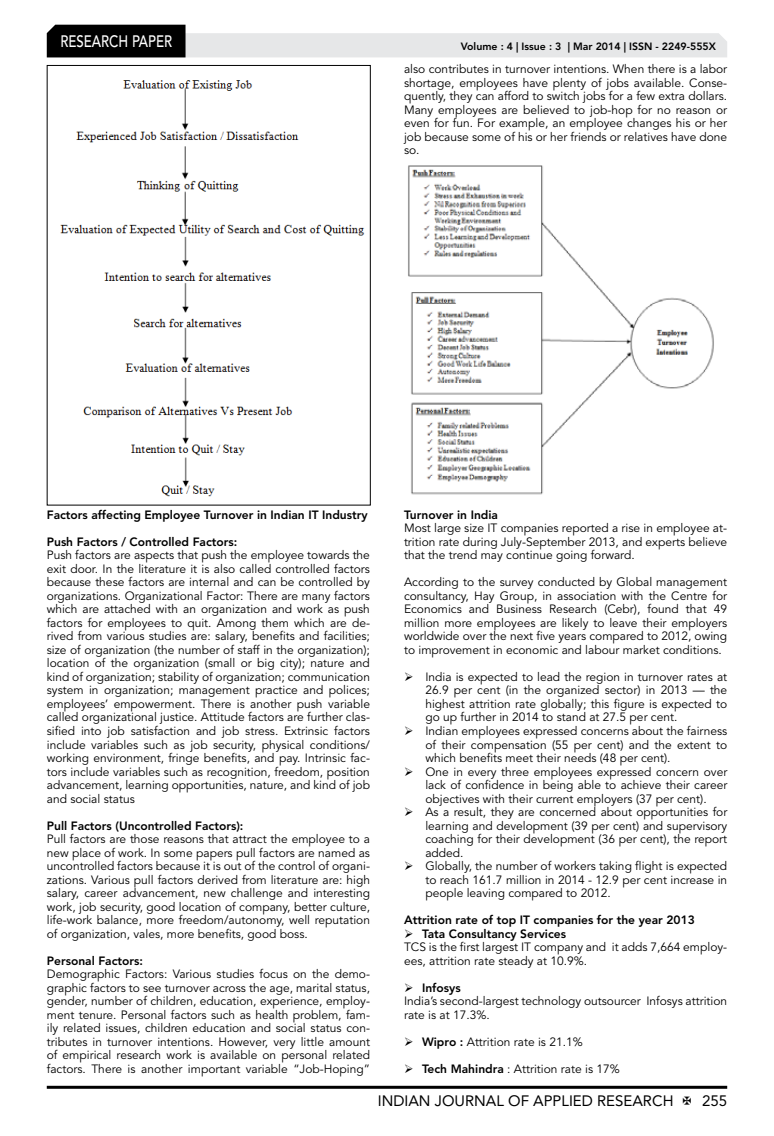
<style>
.page{position:relative;width:774px;height:1136px;background:#fff}
.page>*{position:absolute;margin:0;border:0;box-sizing:border-box;transform-origin:0 0}
.t1{font:500 16.5px "Avenir LT Std";color:#fff;scale:.8 1}
.t2{font:15px "Avenir LT Std";color:#000}
.t3{font:12px/13.5px "Avenir LT Std";color:#000;text-align:justify}
.t4{font:800 12px "Avenir LT Std";color:#000}
.t5{font:800 10.5px "Avenir LT Std";color:#000}
.s1{font-weight:800}
</style>
<div class="page">
<hr style="left:47px;top:1085px;width:680px;height:3px;background:#000">
<svg style="left:47px;top:25px;width:680px;height:32px"></svg>
<img style="left:60px;top:80px;width:305px;height:417px">
<div style="left:47px;top:65px;width:324px;height:440px;border:1px solid #000"></div>
<img style="left:408px;top:165px;width:306px;height:330px">
<h1 class="t1" style="left:60px;top:32px;width:139px">RESEARCH PAPER</h1>
<p class="t5" style="left:461px;top:41px;width:257px">Volume : 4 | Issue : 3 | Mar 2014 | ISSN - 2249-555X</p>
<p class="t3" style="left:404px;top:62px;width:325px">also contributes in turnover intentions. When there is a labor shortage, employees have plenty of jobs available. Conse&shy;quently, they can afford to switch jobs for a few extra dollars.<br>Many employees are believed to job-hop for no reason or even for fun. For example, an employee changes his or her job because some of his or her friends or relatives have done so.</p>
<p class="t4" style="left:47px;top:507px;width:322px">Factors affecting Employee Turnover in Indian IT Industry</p>
<p class="t4" style="left:47px;top:534px;width:192px">Push Factors / Controlled Factors:</p>
<p class="t3" style="left:47px;top:548px;width:325px">Push factors are aspects that push the employee towards the exit door. In the literature it is also called controlled factors because these factors are internal and can be controlled by organizations. Organizational Factor: There are many factors which are attached with an organization and work as push factors for employees to quit. Among them which are de&shy;rived from various studies are: salary, benefits and facilities; size of organization (the number of staff in the organization); location of the organization (small or big city); nature and kind of organization; stability of organization; communication system in organization; management practice and polices; employees’ empowerment. There is another push variable called organizational justice. Attitude factors are further clas&shy;sified into job satisfaction and job stress. Extrinsic factors include variables such as job security, physical conditions/ working environment, fringe benefits, and pay. Intrinsic fac&shy;tors include variables such as recognition, freedom, position advancement, learning opportunities, nature, and kind of job and social status</p>
<p class="t4" style="left:47px;top:818px;width:198px">Pull Factors (Uncontrolled Factors):</p>
<p class="t3" style="left:47px;top:832px;width:325px">Pull factors are those reasons that attract the employee to a new place of work. In some papers pull factors are named as uncontrolled factors because it is out of the control of organi&shy;zations. Various pull factors derived from literature are: high salary, career advancement, new challenge and interesting work, job security, good location of company, better culture, life-work balance, more freedom/autonomy, well reputation of organization, vales, more benefits, good boss.</p>
<p class="t4" style="left:47px;top:953px;width:98px">Personal Factors:</p>
<p class="t3" style="left:47px;top:967px;width:325px">Demographic Factors: Various studies focus on the demo&shy;graphic factors to see turnover across the age, marital status, gender, number of children, education, experience, employ&shy;ment tenure. Personal factors such as health problem, fam&shy;ily related issues, children education and social status con&shy;tributes in turnover intentions. However, very little amount of empirical research work is available on personal related factors. There is another important variable “Job-Hoping”</p>
<p class="t4" style="left:404px;top:507px;width:96px">Turnover in India</p>
<p class="t3" style="left:404px;top:521px;width:325px">Most large size IT companies reported a rise in employee at&shy;trition rate during July-September 2013, and experts believe that the trend may continue going forward.</p>
<p class="t3" style="left:404px;top:575px;width:325px">According to the survey conducted by Global management consultancy, Hay Group, in association with the Centre for Economics and Business Research (Cebr), found that 49 million more employees are likely to leave their employers worldwide over the next five years compared to 2012, owing to improvement in economic and labour market conditions.</p>
<p class="t3" style="left:425px;top:670px;width:303px;text-indent:-21px">➢ India is expected to lead the region in turnover rates at 26.9 per cent (in the organized sector) in 2013 — the highest attrition rate globally; this figure is expected to go up further in 2014 to stand at 27.5 per cent.</p>
<p class="t3" style="left:425px;top:724px;width:303px;text-indent:-21px">➢ Indian employees expressed concerns about the fairness of their compensation (55 per cent) and the extent to which benefits meet their needs (48 per cent).</p>
<p class="t3" style="left:425px;top:764px;width:303px;text-indent:-21px">➢ One in every three employees expressed concern over lack of confidence in being able to achieve their career objectives with their current employers (37 per cent).</p>
<p class="t3" style="left:425px;top:805px;width:303px;text-indent:-21px">➢ As a result, they are concerned about opportunities for learning and development (39 per cent) and supervisory coaching for their development (36 per cent), the report added.</p>
<p class="t3" style="left:425px;top:859px;width:303px;text-indent:-21px">➢ Globally, the number of workers taking flight is expected to reach 161.7 million in 2014 - 12.9 per cent increase in people leaving compared to 2012.</p>
<p class="t4" style="left:404px;top:912px;width:292px">Attrition rate of top IT companies for the year 2013</p>
<p class="t3" style="left:404px;top:926px;width:325px;text-align:left">➢ <span class="s1">Tata Consultancy Services<br></span>TCS is the first largest IT company and it adds 7,664 employ&shy;ees, attrition rate steady at 10.9%.</p>
<p class="t3" style="left:404px;top:980px;width:325px;text-align:left">➢ <span class="s1">Infosys<br></span>India’s second-largest technology outsourcer Infosys attrition rate is at 17.3%.</p>
<p class="t3" style="left:404px;top:1034px;width:180px">➢ <span class="s1">Wipro :</span> Attrition rate is 21.1%</p>
<p class="t3" style="left:404px;top:1061px;width:217px">➢ <span class="s1">Tech Mahindra</span> : Attrition rate is 17%</p>
<p class="t2" style="left:378px;top:1091px;width:297px">INDIAN JOURNAL OF APPLIED RESEARCH</p>
<p class="t2" style="left:702px;top:1091px;width:27px">255</p>
</div>
